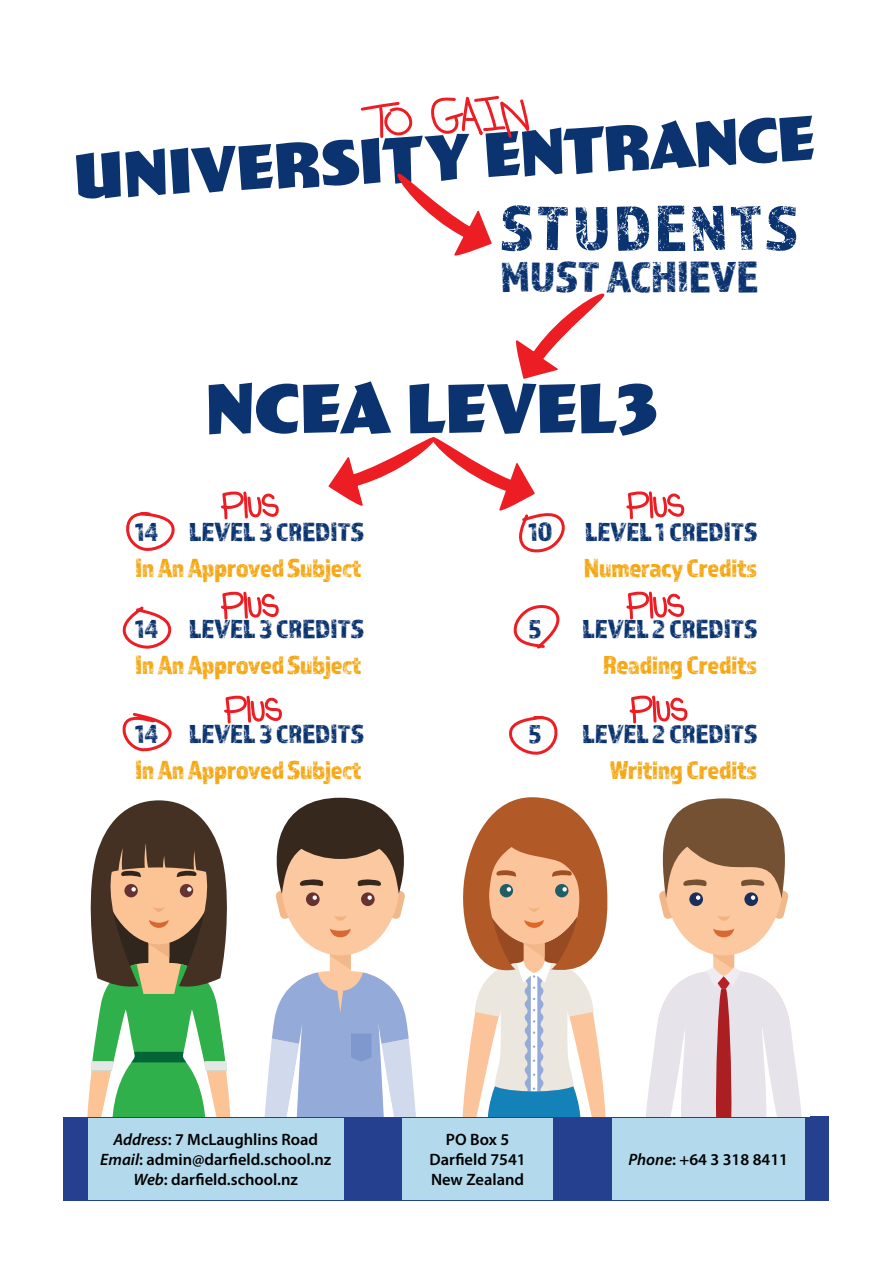
<style>
.page{position:relative;width:893px;height:1263px;background:#fff}
.page>*{position:absolute;margin:0;border:0;box-sizing:border-box;transform-origin:0 0}
.t1{font:700 66px "Wigwag";letter-spacing:-.01em;color:#0a3370}
.t2{font:66px "Almaq Rough";letter-spacing:.045em;color:#0a3370}
.t3{font:700 60px "Wigwag";color:#0a3370}
.t4{font:45px "Almaq Rough";letter-spacing:-.005em;color:#0a3370}
.t5{font:27px "Almaq Rough";letter-spacing:-.02em;color:#f5a612}
.t6{font:27px "Almaq Rough";letter-spacing:-.005em;color:#0a3370}
.t7{font:600 16.5px/19.8px "Myriad Pro";color:#000;text-align:center}
.s1{font-style:italic}
</style>
<div class="page">
<div style="left:64px;top:1116px;width:765px;height:85px;background:#25408f"></div>
<div style="left:612px;top:1118px;width:193px;height:81px;background:#b3daec"></div>
<div style="left:402px;top:1118px;width:151px;height:81px;background:#b3daec"></div>
<div style="left:88px;top:1118px;width:255px;height:81px;background:#b3daec"></div>
<svg style="left:462px;top:797px;width:146px;height:319px"></svg>
<svg style="left:646px;top:798px;width:156px;height:318px"></svg>
<svg style="left:87px;top:800px;width:144px;height:316px"></svg>
<svg style="left:264px;top:797px;width:152px;height:319px"></svg>
<div style="left:351px;top:1033px;width:20px;height:25px;background:#7f98ce"></div>
<svg style="left:126px;top:512px;width:49px;height:39px"></svg>
<svg style="left:122px;top:606px;width:50px;height:43px"></svg>
<svg style="left:122px;top:713px;width:50px;height:39px"></svg>
<svg style="left:513px;top:605px;width:47px;height:44px"></svg>
<svg style="left:509px;top:715px;width:49px;height:40px"></svg>
<svg style="left:221px;top:491px;width:58px;height:29px"></svg>
<svg style="left:221px;top:591px;width:58px;height:29px"></svg>
<svg style="left:224px;top:695px;width:58px;height:29px"></svg>
<svg style="left:626px;top:491px;width:58px;height:29px"></svg>
<svg style="left:626px;top:591px;width:58px;height:29px"></svg>
<svg style="left:629px;top:695px;width:59px;height:29px"></svg>
<svg style="left:397px;top:173px;width:95px;height:83px"></svg>
<svg style="left:360px;top:96px;width:170px;height:42px"></svg>
<svg style="left:516px;top:293px;width:89px;height:86px"></svg>
<svg style="left:328px;top:437px;width:237px;height:116px"></svg>
<h2 class="t3" style="left:72px;top:139px;width:743px;rotate:-3deg">UNIVERSITY ENTRANCE</h2>
<h1 class="t2" style="left:500px;top:188px;width:300px">STUDENTS</h1>
<h3 class="t4" style="left:500px;top:250px;width:259px">MUST ACHIEVE</h3>
<h1 class="t1" style="left:206px;top:367px;width:455px">NCEA LEVEL3</h1>
<h3 class="t6" style="left:135px;top:516px;width:231px">14 LEVEL 3 CREDITS</h3>
<h3 class="t5" style="left:135px;top:552px;width:228px">In An Approved Subject</h3>
<h3 class="t6" style="left:135px;top:612px;width:231px">14 LEVEL 3 CREDITS</h3>
<h3 class="t5" style="left:135px;top:648px;width:228px">In An Approved Subject</h3>
<h3 class="t6" style="left:135px;top:718px;width:231px">14 LEVEL 3 CREDITS</h3>
<h3 class="t5" style="left:135px;top:754px;width:228px">In An Approved Subject</h3>
<h3 class="t6" style="left:528px;top:516px;width:231px">10 LEVEL 1 CREDITS</h3>
<h3 class="t5" style="left:584px;top:552px;width:175px">Numeracy Credits</h3>
<h3 class="t6" style="left:528px;top:612px;width:14px">5</h3>
<h3 class="t6" style="left:582px;top:612px;width:177px">LEVEL 2 CREDITS</h3>
<h3 class="t5" style="left:603px;top:648px;width:157px">Reading Credits</h3>
<h3 class="t6" style="left:528px;top:718px;width:14px">5</h3>
<h3 class="t6" style="left:582px;top:718px;width:177px">LEVEL 2 CREDITS</h3>
<h3 class="t5" style="left:609px;top:754px;width:150px">Writing Credits</h3>
<p class="t7" style="left:100px;top:1129px;width:233px"><span class="s1">Address</span>: 7 McLaughlins Road<br><span class="s1">Email</span>: admin@darfield.school.nz<br><span class="s1">Web</span>: darfield.school.nz</p>
<p class="t7" style="left:429px;top:1129px;width:98px">PO Box 5<br>Darfield 7541<br>New Zealand</p>
<p class="t7" style="left:628px;top:1149px;width:161px"><span class="s1">Phone</span>: +64 3 318 8411</p>
</div>
